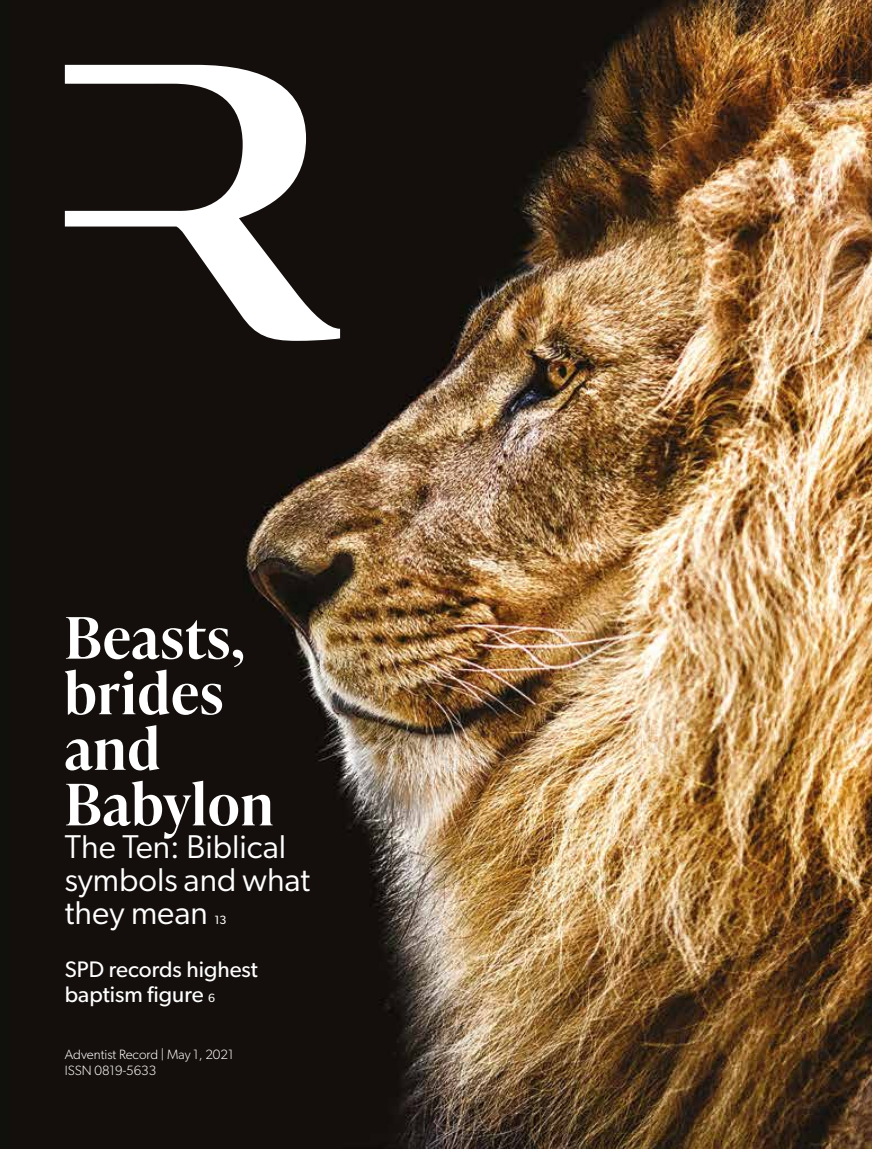
<style>
.page{position:relative;width:872px;height:1149px;background:#fff}
.page>*{position:absolute;margin:0;border:0;box-sizing:border-box;transform-origin:0 0}
.t1{font:600 57px/55.5px "Ivy Presto Headline";letter-spacing:.02em;color:#fff}
.t2{font:33px/33px "Gibson";color:#fff}
.t3{font:22.5px/25.5px "Gibson";color:#fff}
.t4{font:300 13.5px/16.5px "Gibson";color:#fff}
.t5{font:12px "Gibson";color:#fff}
.s1{font-size:12px}
</style>
<div class="page">
<img style="left:0;top:0;width:872px;height:1148px">
<svg style="left:65px;top:65px;width:275px;height:276px;fill:#140f0c"></svg>
<h1 class="t1" style="left:65px;top:608px;width:210px">Beasts, brides and<br>Babylon</h1>
<h2 class="t2" style="left:65px;top:829px;width:247px">The Ten: Biblical symbols and what they mean</h2>
<p class="t5" style="left:214px;top:912px;width:14px">13</p>
<h3 class="t3" style="left:65px;top:955px;width:195px">SPD records highest baptism figure <span class="s1">6</span></h3>
<p class="t4" style="left:65px;top:1045px;width:170px">Adventist Record | May 1, 2021<br>ISSN 0819-5633</p>
</div>
